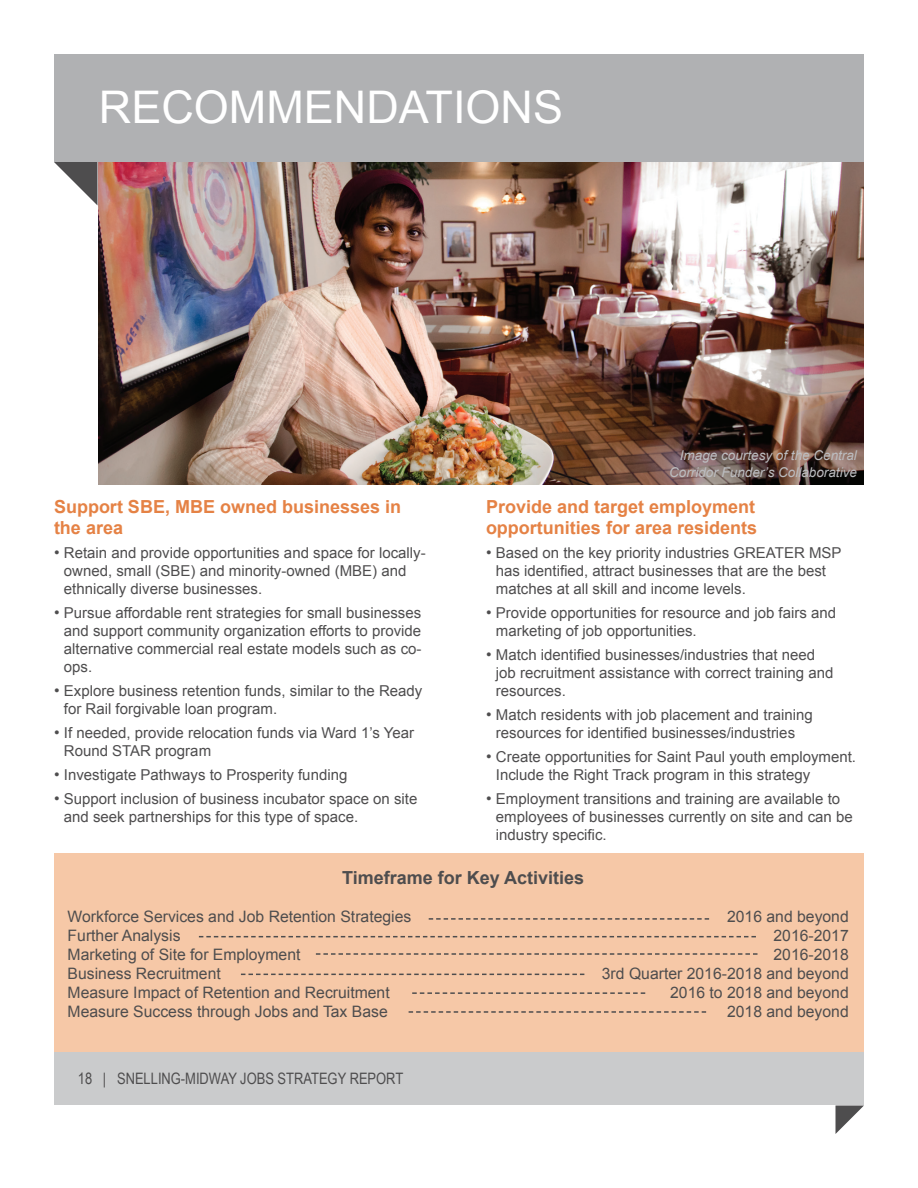
<style>
.page{position:relative;width:918px;height:1188px;background:#fff}
.page>*{position:absolute;margin:0;border:0;box-sizing:border-box;transform-origin:0 0}
.t1{font:45px "Arial";color:#fff}
.t2{font:700 18px/21.6px "Arial";color:#e58245}
.t3{font:700 18px "Arial";color:#4e4d4e}
.t4{font:15.75px/18.9px "Arial";color:#4e4d4e}
.t5{font:15.75px "Arial Narrow";color:#4e4d4e}
.t6{font:15px/18px "Arial";color:#4e4d4e}
.t7{font:italic 13.5px/16.2px "Arial";color:#bcbdc0;text-align:right}
.s1{font-size:15.75px}
</style>
<div class="page">
<div style="left:54px;top:54px;width:810px;height:108px;background:#b0b1b3"></div>
<svg style="left:54px;top:162px;width:44px;height:44px"></svg>
<div style="left:54px;top:853px;width:810px;height:229px;background:#f6c8a7"></div>
<svg style="left:429px;top:918px;width:280px;height:2px"></svg>
<svg style="left:199px;top:936px;width:557px;height:1px"></svg>
<svg style="left:316px;top:953px;width:442px;height:2px"></svg>
<svg style="left:241px;top:974px;width:343px;height:1px"></svg>
<svg style="left:412px;top:992px;width:233px;height:2px"></svg>
<svg style="left:409px;top:1011px;width:297px;height:2px"></svg>
<div style="left:54px;top:1053px;width:810px;height:52px;background:#cacbcc"></div>
<svg style="left:836px;top:1106px;width:28px;height:28px"></svg>
<img style="left:99px;top:162px;width:765px;height:322px">
<h1 class="t1" style="left:99px;top:78px;width:466px">RECOMMENDATIONS</h1>
<p class="t7" style="left:669px;top:448px;width:189px">Image courtesy of the Central<br>Corridor Funder’s Collaborative</p>
<p class="t2" style="left:54px;top:496px;width:349px">Support SBE, MBE owned businesses in the area</p>
<p class="t6" style="left:64px;top:544px;width:363px;text-indent:-10px"><span class="s1">•</span> Retain and provide opportunities and space for locally&shy;owned, small (SBE) and minority-owned (MBE) and ethnically diverse businesses.</p>
<p class="t6" style="left:64px;top:604px;width:359px;text-align:justify;text-indent:-10px"><span class="s1">•</span> Pursue affordable rent strategies for small businesses and support community organization efforts to provide alternative commercial real estate models such as co&shy;ops.</p>
<p class="t6" style="left:64px;top:682px;width:360px;text-indent:-10px"><span class="s1">•</span> Explore business retention funds, similar to the Ready for Rail forgivable loan program.</p>
<p class="t6" style="left:64px;top:724px;width:352px;text-indent:-10px"><span class="s1">•</span> If needed, provide relocation funds via Ward 1’s Year<br>Round STAR program</p>
<p class="t6" style="left:54px;top:766px;width:295px"><span class="s1">•</span> Investigate Pathways to Prosperity funding</p>
<p class="t6" style="left:64px;top:790px;width:355px;text-indent:-10px"><span class="s1">•</span> Support inclusion of business incubator space on site and seek partnerships for this type of space.</p>
<p class="t2" style="left:486px;top:496px;width:273px">Provide and target employment opportunities for area residents</p>
<p class="t6" style="left:496px;top:544px;width:347px;text-indent:-10px"><span class="s1">•</span> Based on the key priority industries GREATER MSP has identified, attract businesses that are the best matches at all skill and income levels.</p>
<p class="t6" style="left:496px;top:604px;width:342px;text-indent:-10px"><span class="s1">•</span> Provide opportunities for resource and job fairs and marketing of job opportunities.</p>
<p class="t6" style="left:496px;top:646px;width:339px;text-indent:-10px"><span class="s1">•</span> Match identified businesses/industries that need job recruitment assistance with correct training and resources.</p>
<p class="t6" style="left:486px;top:706px;width:328px;text-align:center"><span class="s1">•</span> Match residents with job placement and training resources for identified businesses/industries</p>
<p class="t6" style="left:496px;top:748px;width:362px;text-indent:-10px"><span class="s1">•</span> Create opportunities for Saint Paul youth employment.<br>Include the Right Track program in this strategy</p>
<p class="t6" style="left:496px;top:790px;width:358px;text-indent:-10px"><span class="s1">•</span> Employment transitions and training are available to employees of businesses currently on site and can be industry specific.</p>
<p class="t3" style="left:342px;top:866px;width:244px">Timeframe for Key Activities</p>
<p class="t4" style="left:68px;top:907px;width:345px">Workforce Services and Job Retention Strategies Further Analysis<br>Marketing of Site for Employment<br>Business Recruitment<br>Measure Impact of Retention and Recruitment Measure Success through Jobs and Tax Base</p>
<p class="t4" style="left:602px;top:907px;width:248px;text-align:right">2016 and beyond<br>2016-2017<br>2016-2018<br>3rd Quarter 2016-2018 and beyond<br>2016 to 2018 and beyond<br>2018 and beyond</p>
<p class="t5" style="left:78px;top:1067px;width:327px">18 | SNELLING-MIDWAY JOBS STRATEGY REPORT</p>
</div>
